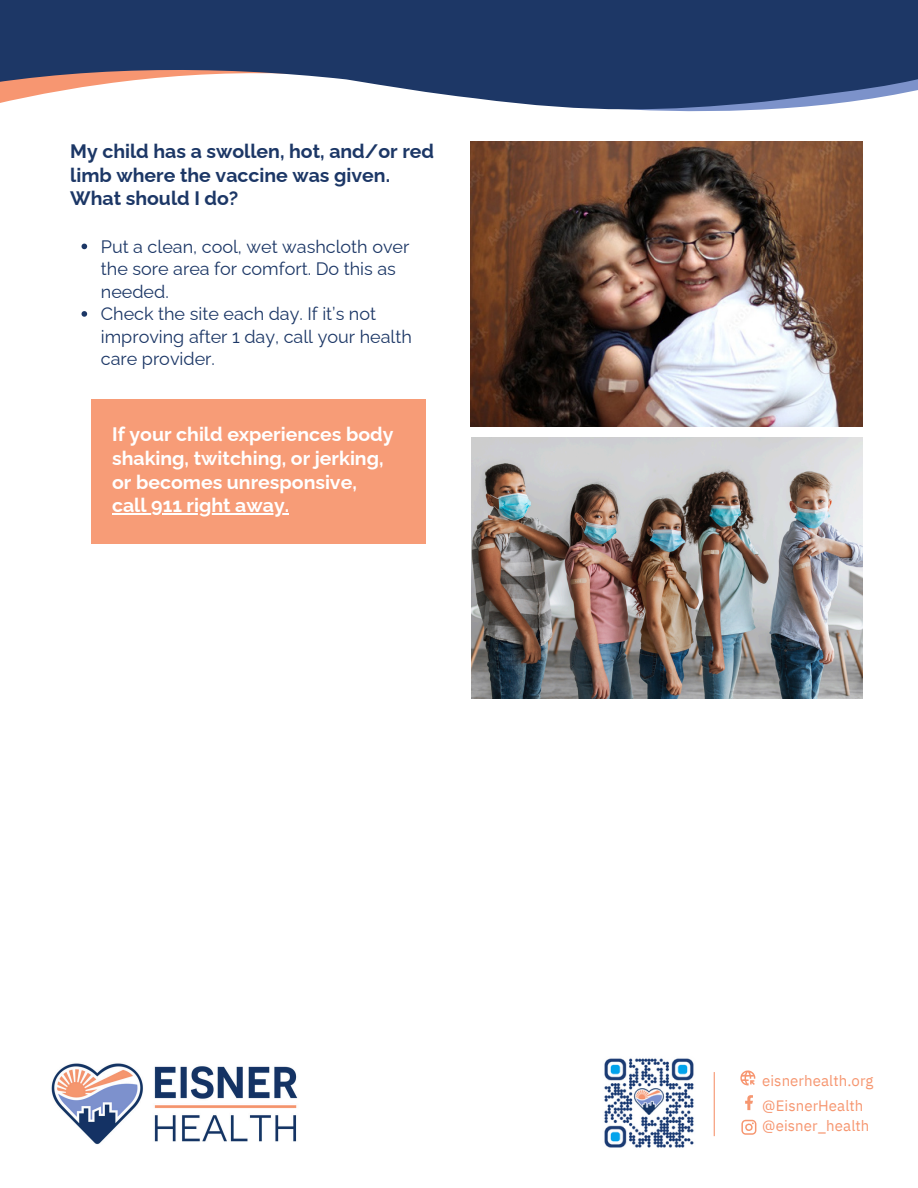
<style>
.page{position:relative;width:918px;height:1188px;background:#fff}
.page>*{position:absolute;margin:0;border:0;box-sizing:border-box;transform-origin:0 0}
.t1{font:700 19.5px/23.7px "Raleway";color:#fff}
.t2{font:700 19.5px/23.7px "Raleway";color:#1c3766}
.t3{font:18px/22.5px "Raleway";color:#1c3766}
.t4{font:15px/20.2px "IBM Plex Sans";letter-spacing:.005em;color:#f69670}
</style>
<div class="page">
<div style="left:91px;top:400px;width:335px;height:144px;background:#f79c77"></div>
<svg style="left:490px;top:141px;width:373px;height:1px"></svg>
<svg style="left:0;top:0;width:918px;height:112px;fill:#1d3766"></svg>
<img style="left:51px;top:1063px;width:247px;height:82px">
<svg style="left:741px;top:1120px;width:15px;height:15px"></svg>
<svg style="left:745px;top:1095px;width:8px;height:15px"></svg>
<svg style="left:740px;top:1070px;width:15px;height:15px"></svg>
<img style="left:604px;top:1058px;width:90px;height:90px">
<hr style="left:714px;top:1072px;width:1px;height:64px;background:#f69670">
<img style="left:471px;top:142px;width:391px;height:284px">
<img style="left:471px;top:438px;width:392px;height:261px">
<hr style="left:112px;top:513px;width:177px;height:2px;background:#fff">
<svg style="left:82px;top:244px;width:5px;height:5px"></svg>
<svg style="left:82px;top:311px;width:5px;height:6px"></svg>
<p class="t2" style="left:70px;top:139px;width:365px">My child has a swollen, hot, and/or red limb where the vaccine was given.<br>What should I do?</p>
<p class="t3" style="left:101px;top:235px;width:310px">Put a clean, cool, wet washcloth over the sore area for comfort. Do this as needed.</p>
<p class="t3" style="left:101px;top:302px;width:313px">Check the site each day. If it’s not improving after 1 day, call your health care provider.</p>
<h1 class="t1" style="left:112px;top:423px;width:283px">If your child experiences body shaking, twitching, or jerking, or becomes unresponsive,</h1>
<p class="t1" style="left:112px;top:494px;width:178px">call 911 right away.</p>
<p class="t4" style="left:762px;top:1070px;width:113px">eisnerhealth.org</p>
<p class="t4" style="left:762px;top:1095px;width:109px">@EisnerHealth @eisner_health</p>
</div>
